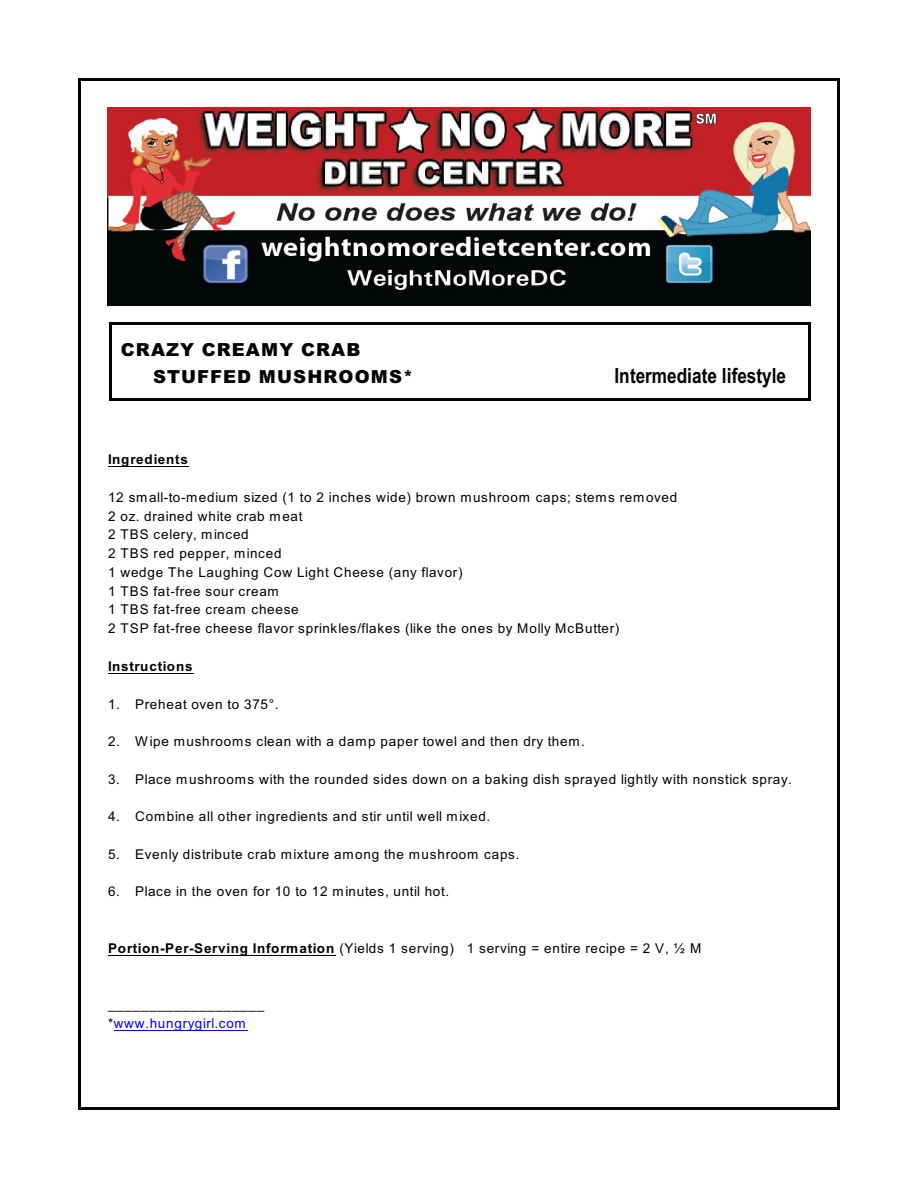
<style>
.page{position:relative;width:918px;height:1188px;background:#fff}
.page>*{position:absolute;margin:0;border:0;box-sizing:border-box;transform-origin:0 0}
.t1{font:700 21px "Arial Narrow";color:#000}
.t2{font:900 18px/27.3px "Arial";letter-spacing:.06em;color:#000}
.t3{font:13.5px/18.8px "Arial";letter-spacing:.055em;color:#000}
.t4{font:700 13.5px "Arial";letter-spacing:.055em;color:#000}
.s1{font-weight:700}
.s2{color:#00f}
</style>
<div class="page">
<hr style="left:78px;top:78px;width:3px;height:1032px;background:#000">
<hr style="left:837px;top:78px;width:3px;height:1032px;background:#000">
<hr style="left:78px;top:78px;width:762px;height:3px;background:#000">
<hr style="left:78px;top:1107px;width:762px;height:3px;background:#000">
<hr style="left:109px;top:322px;width:3px;height:79px;background:#000">
<hr style="left:808px;top:322px;width:3px;height:79px;background:#000">
<hr style="left:109px;top:322px;width:702px;height:3px;background:#000">
<hr style="left:109px;top:399px;width:702px;height:2px;background:#000">
<hr style="left:108px;top:466px;width:81px;height:1px;background:#000">
<hr style="left:108px;top:673px;width:86px;height:1px;background:#000">
<hr style="left:108px;top:955px;width:228px;height:1px;background:#000">
<hr style="left:114px;top:1030px;width:134px;height:1px;background:#00f">
<img style="left:107px;top:108px;width:704px;height:198px">
<h2 class="t2" style="left:153px;top:338px;width:262px;text-indent:-32px">CRAZY CREAMY CRAB<br>STUFFED MUSHROOMS*</h2>
<h1 class="t1" style="left:615px;top:368px;width:173px">Intermediate lifestyle</h1>
<p class="t4" style="left:108px;top:455px;width:81px">Ingredients</p>
<p class="t3" style="left:108px;top:489px;width:571px">12 small-to-medium sized (1 to 2 inches wide) brown mushroom caps; stems removed 2 oz. drained white crab meat<br>2 TBS celery, minced<br>2 TBS red pepper, minced<br>1 wedge The Laughing Cow Light Cheese (any flavor)<br>1 TBS fat-free sour cream<br>1 TBS fat-free cream cheese<br>2 TSP fat-free cheese flavor sprinkles/flakes (like the ones by Molly McButter)</p>
<p class="t4" style="left:108px;top:661px;width:86px">Instructions</p>
<p class="t3" style="left:108px;top:696px;width:172px">1. Preheat oven to 375°.</p>
<p class="t3" style="left:108px;top:733px;width:478px">2. Wipe mushrooms clean with a damp paper towel and then dry them.</p>
<p class="t3" style="left:108px;top:771px;width:685px">3. Place mushrooms with the rounded sides down on a baking dish sprayed lightly with nonstick spray.</p>
<p class="t3" style="left:108px;top:808px;width:384px">4. Combine all other ingredients and stir until well mixed.</p>
<p class="t3" style="left:108px;top:846px;width:413px">5. Evenly distribute crab mixture among the mushroom caps.</p>
<p class="t3" style="left:108px;top:883px;width:343px">6. Place in the oven for 10 to 12 minutes, until hot.</p>
<p class="t3" style="left:108px;top:940px;width:595px"><span class="s1">Portion-Per-Serving Information</span> (Yields 1 serving) 1 serving = entire recipe = 2 V, ½ M</p>
<p class="t3" style="left:108px;top:996px;width:158px">___________________ *<span class="s2">www.hungrygirl.com</span></p>
</div>
